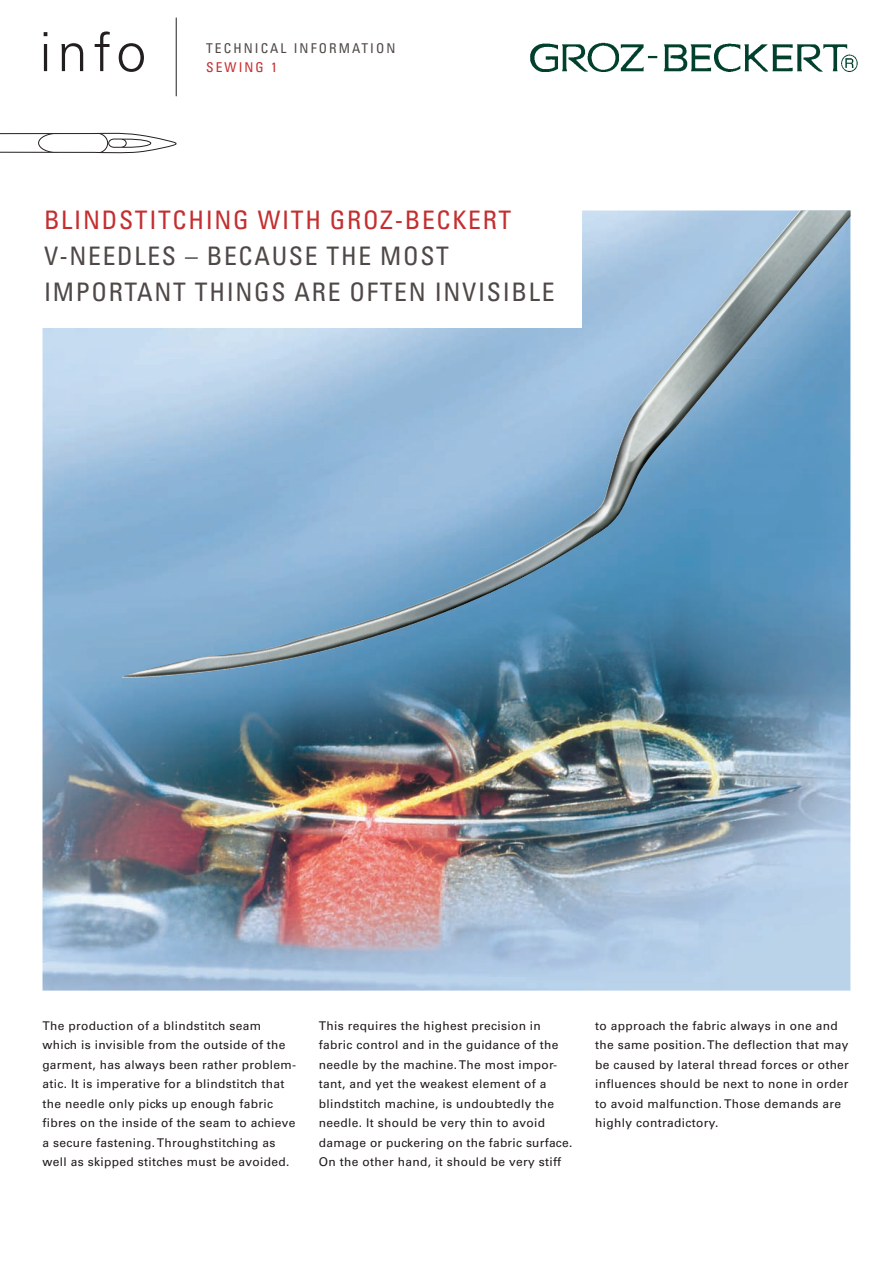
<style>
.page{position:relative;width:893px;height:1263px;background:#fff}
.page>*{position:absolute;margin:0;border:0;box-sizing:border-box;transform-origin:0 0}
.t1{font:300 54px "Univers LT";color:#231f20}
.t2{font:condensed 25.5px/36px "Univers LT";letter-spacing:.065em;color:#4f4847}
.t3{font:condensed 25.5px "Univers LT";letter-spacing:.065em;color:#c42e30}
.t4{font:condensed 13.5px "Univers LT";letter-spacing:.155em;color:#4f4847}
.t5{font:condensed 13.5px "Univers LT";letter-spacing:.155em;color:#c42e30}
.t6{font:12px/19.5px "Univers LT";letter-spacing:.025em;color:#201a1a}
</style>
<div class="page">
<img style="left:530px;top:42px;width:328px;height:30px">
<hr style="left:176px;top:18px;width:1px;height:78px;background:#231f20">
<svg style="left:0;top:132px;width:177px;height:22px"></svg>
<img style="left:43px;top:328px;width:807px;height:662px">
<img style="left:121px;top:210px;width:729px;height:468px">
<div style="left:43px;top:201px;width:539px;height:126px;background:#fff"></div>
<h1 class="t1" style="left:40px;top:32px;width:108px">info</h1>
<p class="t4" style="left:206px;top:43px;width:191px">TECHNICAL INFORMATION</p>
<p class="t5" style="left:206px;top:63px;width:72px">SEWING 1</p>
<h2 class="t3" style="left:44px;top:211px;width:469px">BLINDSTITCHING WITH GROZ-BECKERT</h2>
<h2 class="t2" style="left:44px;top:240px;width:512px">V-NEEDLES – BECAUSE THE MOST<br>IMPORTANT THINGS ARE OFTEN INVISIBLE</h2>
<p class="t6" style="left:43px;top:1017px;width:255px">The production of a blindstitch seam which is invisible from the outside of the garment, has always been rather problem&shy;atic. It is imperative for a blindstitch that the needle only picks up enough fabric fibres on the inside of the seam to achieve a secure fastening. Throughstitching as well as skipped stitches must be avoided.</p>
<p class="t6" style="left:319px;top:1017px;width:255px">This requires the highest precision in fabric control and in the guidance of the needle by the machine. The most impor&shy;tant, and yet the weakest element of a blindstitch machine, is undoubtedly the needle. It should be very thin to avoid damage or puckering on the fabric surface.<br>On the other hand, it should be very stiff</p>
<p class="t6" style="left:595px;top:1017px;width:255px">to approach the fabric always in one and the same position. The deflection that may be caused by lateral thread forces or other influences should be next to none in order to avoid malfunction. Those demands are highly contradictory.</p>
</div>
